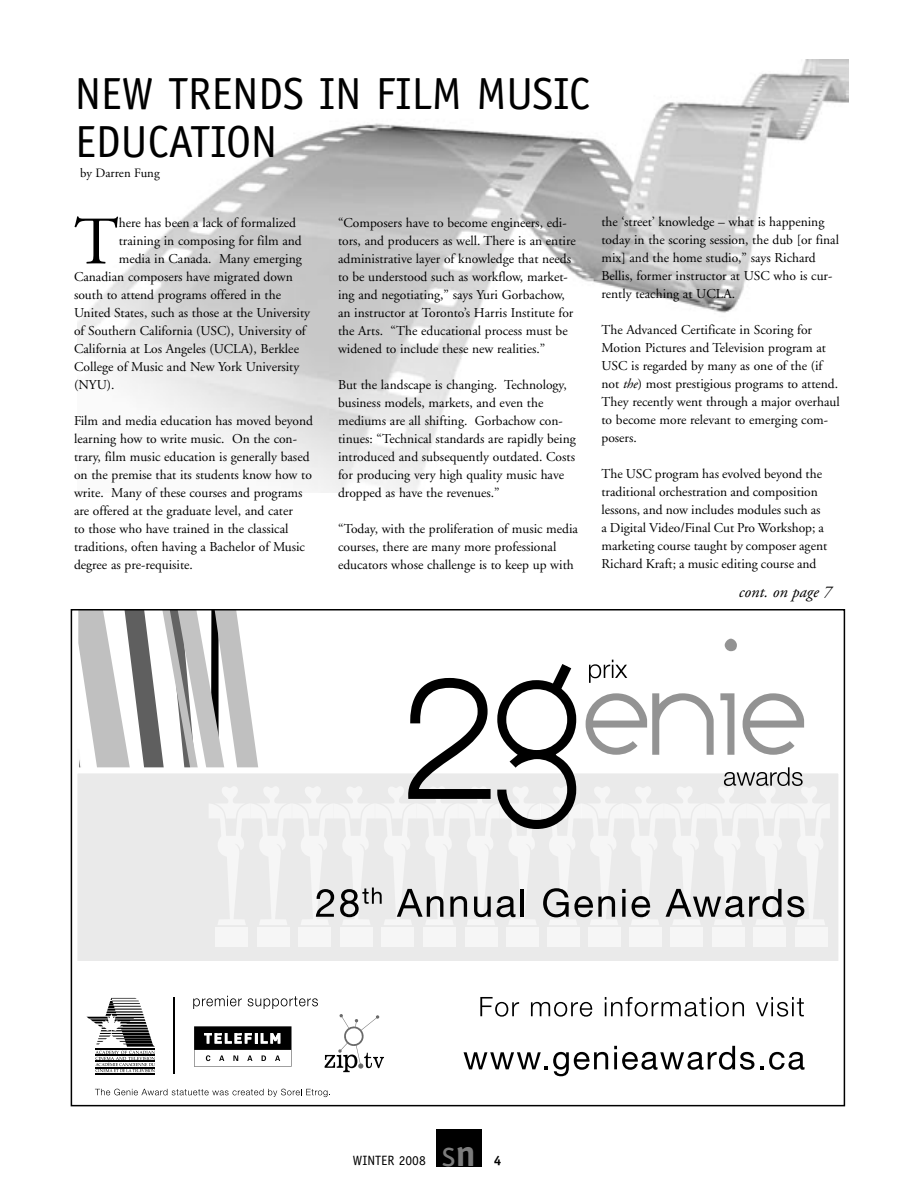
<style>
.page{position:relative;width:918px;height:1188px;background:#fff}
.page>*{position:absolute;margin:0;border:0;box-sizing:border-box;transform-origin:0 0}
.t1{font:67.8px "Adobe Garamond";color:#000}
.t2{font:45px/48.3px "Officina Sans";color:#000}
.t3{font:37.35px "Officina Sans";color:#7c7c7c}
.t4{font:italic 16.5px "Adobe Garamond";color:#000}
.t5{font:13.5px/18px "Adobe Garamond";color:#000}
.t6{font:13.5px "Officina Sans";color:#000}
.t7{font:700 13.5px "Officina Sans";color:#000}
.t8{font:12.75px "Adobe Garamond";color:#000}
.s1{font-style:italic}
.s2{font-weight:700}
</style>
<div class="page">
<img style="left:78px;top:60px;width:770px;height:433px">
<div style="left:436px;top:1129px;width:46px;height:38px;background:#000"></div>
<div style="left:77px;top:773px;width:761px;height:188px;background:#eaeaea"></div>
<svg style="left:464px;top:1052px;width:144px;height:24px"></svg>
<svg style="left:614px;top:1046px;width:140px;height:24px"></svg>
<svg style="left:760px;top:1052px;width:45px;height:18px"></svg>
<hr style="left:95px;top:1073px;width:60px;height:1px;background:#000">
<svg style="left:87px;top:998px;width:68px;height:74px"></svg>
<hr style="left:174px;top:997px;width:1px;height:77px;background:#000">
<svg style="left:194px;top:1026px;width:98px;height:41px"></svg>
<svg style="left:193px;top:996px;width:49px;height:13px"></svg>
<svg style="left:248px;top:996px;width:70px;height:13px"></svg>
<svg style="left:325px;top:1014px;width:59px;height:58px"></svg>
<svg style="left:95px;top:1089px;width:235px;height:8px"></svg>
<svg style="left:480px;top:997px;width:39px;height:20px"></svg>
<svg style="left:531px;top:1002px;width:61px;height:15px"></svg>
<svg style="left:605px;top:997px;width:139px;height:20px"></svg>
<svg style="left:756px;top:997px;width:48px;height:20px"></svg>
<svg style="left:78px;top:612px;width:752px;height:339px"></svg>
<h2 class="t2" style="left:75px;top:70px;width:516px">NEW TRENDS IN FILM MUSIC<br>EDUCATION</h2>
<p class="t8" style="left:80px;top:166px;width:81px">by Darren Fung</p>
<h1 class="t1" style="left:74px;top:206px;width:46px">T</h1>
<p class="t5" style="left:119px;top:214px;width:179px">here has been a lack of formalized</p>
<p class="t5" style="left:119px;top:232px;width:184px">training in composing for film and</p>
<p class="t5" style="left:119px;top:250px;width:184px">media in Canada. Many emerging</p>
<p class="t5" style="left:74px;top:268px;width:220px">Canadian composers have migrated down</p>
<p class="t5" style="left:74px;top:286px;width:209px">south to attend programs offered in the</p>
<p class="t5" style="left:74px;top:304px;width:238px">United States, such as those at the University</p>
<p class="t5" style="left:74px;top:322px;width:233px">of Southern California (USC), University of</p>
<p class="t5" style="left:74px;top:340px;width:226px">California at Los Angeles (UCLA), Berklee</p>
<p class="t5" style="left:74px;top:358px;width:227px">College of Music and New York University</p>
<p class="t5" style="left:74px;top:376px;width:42px">(NYU).</p>
<p class="t5" style="left:74px;top:412px;width:241px">Film and media education has moved beyond learning how to write music. On the con&shy;trary, film music education is generally based on the premise that its students know how to write. Many of these courses and programs are offered at the graduate level, and cater<br>to those who have trained in the classical traditions, often having a Bachelor of Music degree as pre-requisite.</p>
<p class="t5" style="left:338px;top:214px;width:239px">“Composers have to become engineers, edi&shy;tors, and producers as well. There is an entire administrative layer of knowledge that needs to be understood such as workflow, market&shy;ing and negotiating,” says Yuri Gorbachow, an instructor at Toronto’s Harris Institute for the Arts. “The educational process must be widened to include these new realities.”</p>
<p class="t5" style="left:338px;top:376px;width:239px">But the landscape is changing. Technology, business models, markets, and even the mediums are all shifting. Gorbachow con&shy;tinues: “Technical standards are rapidly being introduced and subsequently outdated. Costs for producing very high quality music have dropped as have the revenues.”</p>
<p class="t5" style="left:338px;top:520px;width:241px">“Today, with the proliferation of music media courses, there are many more professional educators whose challenge is to keep up with</p>
<p class="t5" style="left:602px;top:213px;width:239px">the ‘street’ knowledge – what is happening today in the scoring session, the dub [or final mix] and the home studio,” says Richard Bellis, former instructor at USC who is cur&shy;rently teaching at UCLA.</p>
<p class="t5" style="left:601px;top:321px;width:240px">The Advanced Certificate in Scoring for Motion Pictures and Television program at USC is regarded by many as one of the (if not <span class="s1">the</span>) most prestigious programs to attend.<br>They recently went through a major overhaul to become more relevant to emerging com&shy;posers.</p>
<p class="t5" style="left:602px;top:465px;width:227px">The USC program has evolved beyond the traditional orchestration and composition lessons, and now includes modules such as a Digital Video/Final Cut Pro Workshop; a marketing course taught by composer agent Richard Kraft; a music editing course and</p>
<p class="t4" style="left:739px;top:583px;width:94px">cont. on page 7</p>
<p class="t6" style="left:353px;top:1153px;width:74px">WINTER 2008</p>
<h3 class="t3" style="left:441px;top:1132px;width:36px">s<span class="s2">n</span></h3>
<p class="t7" style="left:494px;top:1152px;width:9px">4</p>
</div>
